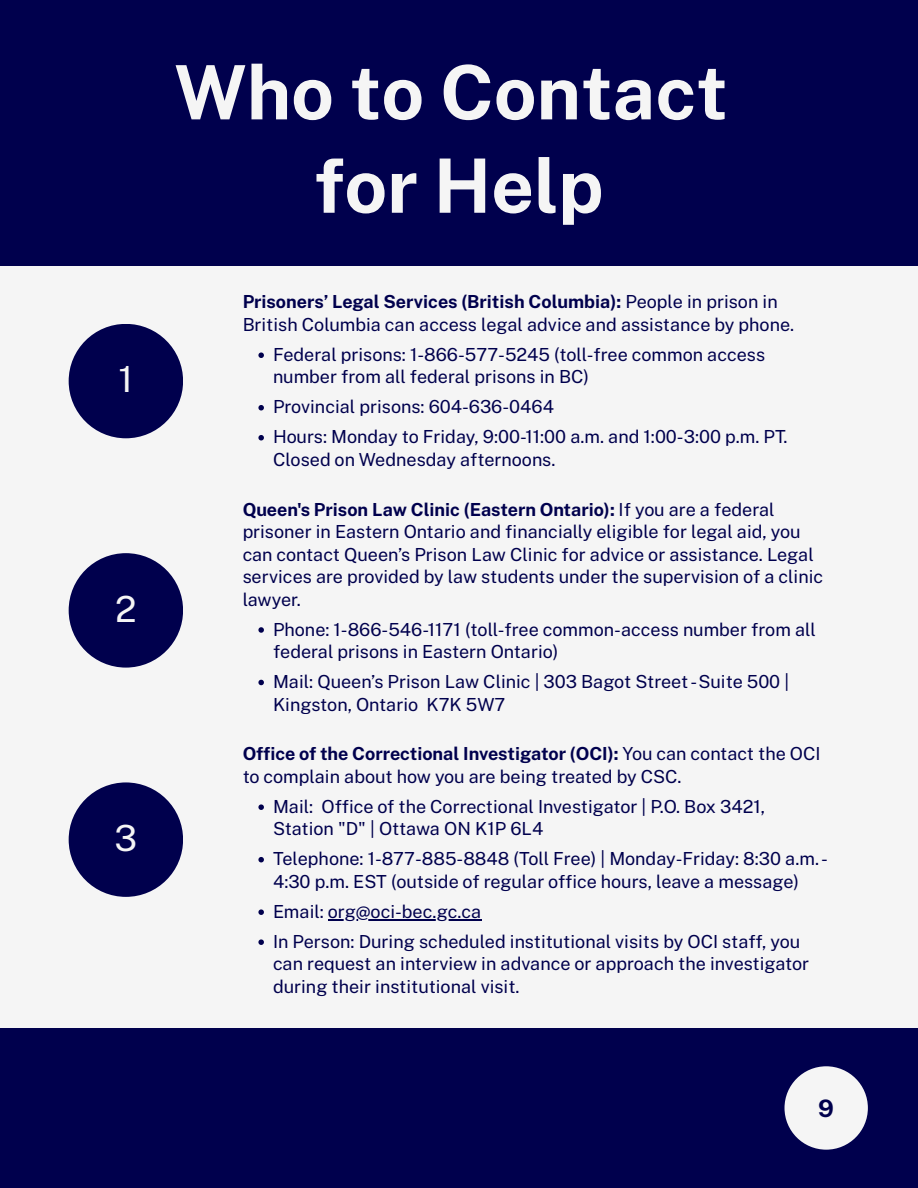
<style>
.page{position:relative;width:918px;height:1188px;background:#f5f5f5}
.page>*{position:absolute;margin:0;border:0;box-sizing:border-box;transform-origin:0 0}
.t1{font:700 75px/93.3px "Public Sans";color:#f5f5f5;text-align:center}
.t2{font:36px "Public Sans";color:#f5f5f5}
.t3{font:700 24px "Public Sans";color:#00004d}
.t4{font:18px/22.5px "Public Sans";color:#00004d}
.s1{font-weight:700}
</style>
<div class="page">
<div style="left:0;top:0;width:918px;height:266px;background:#00004d"></div>
<div style="left:0;top:1028px;width:918px;height:160px;background:#00004d"></div>
<svg style="left:258px;top:352px;width:6px;height:6px"></svg>
<svg style="left:258px;top:405px;width:6px;height:5px"></svg>
<svg style="left:258px;top:435px;width:6px;height:5px"></svg>
<svg style="left:258px;top:627px;width:6px;height:6px"></svg>
<svg style="left:258px;top:680px;width:6px;height:5px"></svg>
<svg style="left:258px;top:804px;width:6px;height:6px"></svg>
<svg style="left:258px;top:857px;width:6px;height:5px"></svg>
<svg style="left:258px;top:909px;width:6px;height:6px"></svg>
<hr style="left:328px;top:919px;width:153px;height:1px;background:#00004d">
<svg style="left:258px;top:939px;width:6px;height:6px"></svg>
<svg style="left:785px;top:1066px;width:83px;height:84px;fill:#f5f5f5"></svg>
<svg style="left:69px;top:324px;width:114px;height:114px;fill:#00004d"></svg>
<svg style="left:69px;top:553px;width:114px;height:115px;fill:#00004d"></svg>
<svg style="left:69px;top:782px;width:114px;height:115px;fill:#00004d"></svg>
<p class="t2" style="left:119px;top:358px;width:16px">1</p>
<p class="t2" style="left:115px;top:588px;width:23px">2</p>
<p class="t2" style="left:115px;top:817px;width:24px">3</p>
<h1 class="t1" style="left:174px;top:46px;width:555px">Who to Contact for Help</h1>
<p class="t4" style="left:242px;top:291px;width:553px"><span class="s1">Prisoners’ Legal Services (British Columbia):</span> People in prison in<br>British Columbia can access legal advice and assistance by phone.</p>
<p class="t4" style="left:273px;top:343px;width:494px">Federal prisons: 1-866-577-5245 (toll-free common access number from all federal prisons in BC)</p>
<p class="t4" style="left:273px;top:392px;width:516px;line-height:30px">Provincial prisons: 604-636-0464<br>Hours: Monday to Friday, 9:00-11:00 a.m. and 1:00-3:00 p.m. PT.</p>
<p class="t4" style="left:273px;top:448px;width:284px">Closed on Wednesday afternoons.</p>
<p class="t4" style="left:242px;top:498px;width:582px"><span class="s1">Queen's Prison Law Clinic (Eastern Ontario):</span> If you are a federal prisoner in Eastern Ontario and financially eligible for legal aid, you can contact Queen’s Prison Law Clinic for advice or assistance. Legal services are provided by law students under the supervision of a clinic lawyer.</p>
<p class="t4" style="left:273px;top:618px;width:544px">Phone: 1-866-546-1171 (toll-free common-access number from all federal prisons in Eastern Ontario)</p>
<p class="t4" style="left:273px;top:670px;width:518px">Mail: Queen’s Prison Law Clinic | 303 Bagot Street -Suite 500 |<br>Kingston, Ontario K7K 5W7</p>
<p class="t4" style="left:242px;top:743px;width:580px"><span class="s1">Office of the Correctional Investigator (OCI):</span> You can contact the OCI to complain about how you are being treated by CSC.</p>
<p class="t4" style="left:273px;top:795px;width:494px">Mail: Office of the Correctional Investigator | P.O. Box 3421,<br>Station "D" | Ottawa ON K1P 6L4</p>
<p class="t4" style="left:273px;top:848px;width:556px">Telephone: 1-877-885-8848 (Toll Free) | Monday-Friday: 8:30 a.m.-<br>4:30 p.m. EST (outside of regular office hours, leave a message)</p>
<p class="t4" style="left:273px;top:896px;width:529px;line-height:30px">Email: org@oci-bec.gc.ca<br>In Person: During scheduled institutional visits by OCI staff, you</p>
<p class="t4" style="left:273px;top:953px;width:538px">can request an interview in advance or approach the investigator during their institutional visit.</p>
<p class="t3" style="left:818px;top:1094px;width:17px">9</p>
</div>
